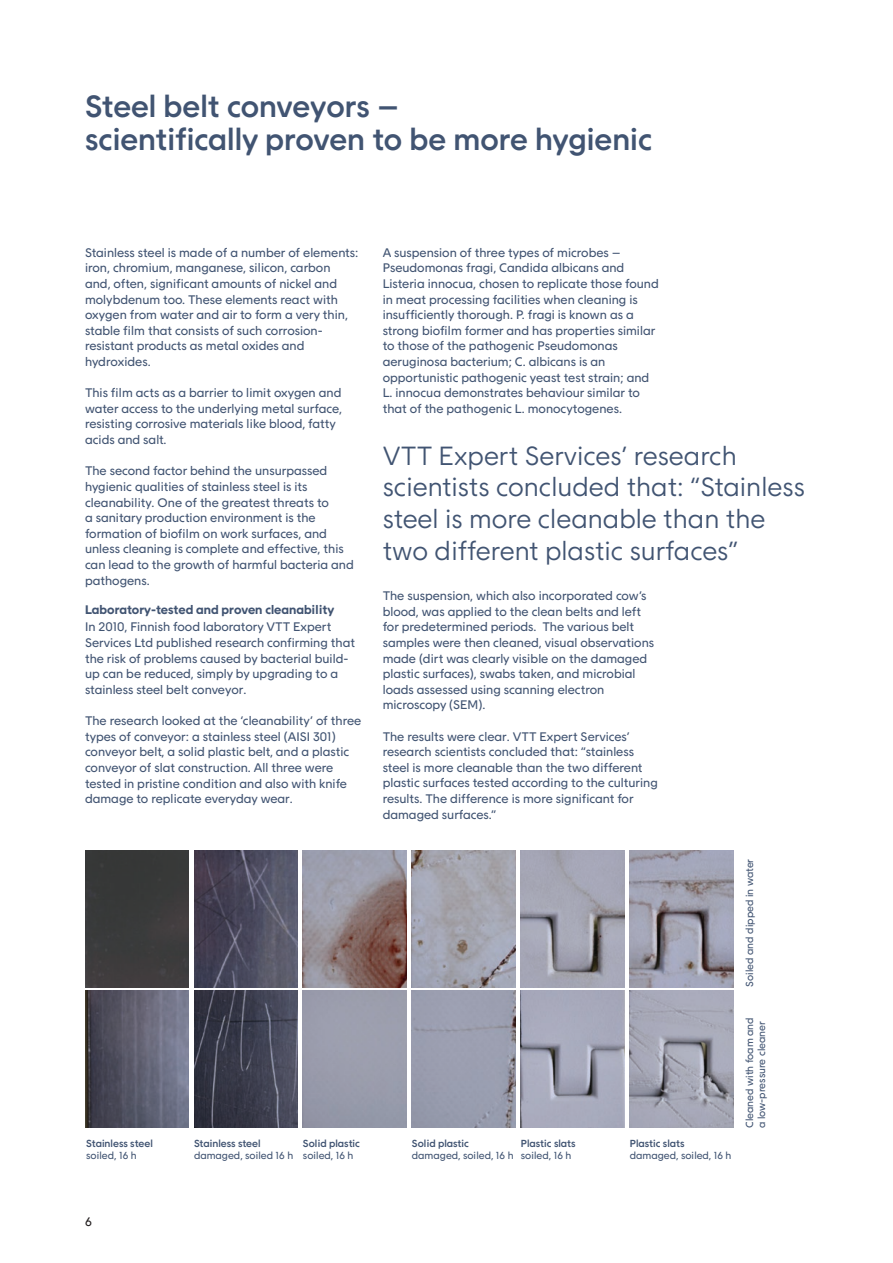
<style>
.page{position:relative;width:893px;height:1263px;background:#fff}
.page>*{position:absolute;margin:0;border:0;box-sizing:border-box;transform-origin:0 0}
.t1{font:500 31.5px/33px "IPCO Sans";color:#415472}
.t2{font:300 27px/31.5px "IPCO Sans";color:#415472}
.t3{font:12.75px/15.6px "IPCO Sans";color:#415472}
.t4{font:700 12.75px "IPCO Sans";color:#415472}
.t5{font:12.75px "IPCO Sans";color:#231f20}
.t6{font:10.5px/12px "IPCO Sans";color:#415472}
.t7{font:500 10.5px "IPCO Sans";color:#415472}
</style>
<div class="page">
<img style="left:85px;top:850px;width:104px;height:137px">
<img style="left:85px;top:990px;width:104px;height:138px">
<img style="left:194px;top:850px;width:104px;height:137px">
<img style="left:194px;top:990px;width:104px;height:138px">
<img style="left:303px;top:850px;width:104px;height:137px">
<img style="left:412px;top:850px;width:104px;height:137px">
<img style="left:412px;top:990px;width:104px;height:138px">
<img style="left:521px;top:850px;width:104px;height:137px">
<img style="left:521px;top:990px;width:104px;height:138px">
<img style="left:630px;top:850px;width:103px;height:137px">
<img style="left:630px;top:990px;width:103px;height:138px">
<h1 class="t1" style="left:85px;top:90px;width:569px">Steel belt conveyors –<br>scientifically proven to be more hygienic</h1>
<p class="t3" style="left:85px;top:245px;width:275px">Stainless steel is made of a number of elements: iron, chromium, manganese, silicon, carbon and, often, significant amounts of nickel and molybdenum too. These elements react with oxygen from water and air to form a very thin, stable film that consists of such corrosion&shy;resistant products as metal oxides and hydroxides.</p>
<p class="t3" style="left:85px;top:385px;width:259px">This film acts as a barrier to limit oxygen and water access to the underlying metal surface, resisting corrosive materials like blood, fatty acids and salt.</p>
<p class="t3" style="left:85px;top:463px;width:270px">The second factor behind the unsurpassed hygienic qualities of stainless steel is its cleanability. One of the greatest threats to<br>a sanitary production environment is the formation of biofilm on work surfaces, and unless cleaning is complete and effective, this can lead to the growth of harmful bacteria and pathogens.</p>
<p class="t4" style="left:85px;top:603px;width:251px">Laboratory-tested and proven cleanability</p>
<p class="t3" style="left:85px;top:619px;width:272px">In 2010, Finnish food laboratory VTT Expert Services Ltd published research confirming that the risk of problems caused by bacterial build&shy;up can be reduced, simply by upgrading to a stainless steel belt conveyor.</p>
<p class="t3" style="left:85px;top:713px;width:278px">The research looked at the ‘cleanability’ of three types of conveyor: a stainless steel (AISI 301) conveyor belt, a solid plastic belt, and a plastic conveyor of slat construction. All three were tested in pristine condition and also with knife damage to replicate everyday wear.</p>
<p class="t3" style="left:383px;top:245px;width:278px">A suspension of three types of microbes – Pseudomonas fragi, Candida albicans and Listeria innocua, chosen to replicate those found in meat processing facilities when cleaning is insufficiently thorough. P. fragi is known as a strong biofilm former and has properties similar to those of the pathogenic Pseudomonas aeruginosa bacterium; C. albicans is an opportunistic pathogenic yeast test strain; and L. innocua demonstrates behaviour similar to that of the pathogenic L. monocytogenes.</p>
<h2 class="t2" style="left:383px;top:440px;width:424px">VTT Expert Services’ research scientists concluded that: “Stainless steel is more cleanable than the two different plastic surfaces”</h2>
<p class="t3" style="left:383px;top:588px;width:273px">The suspension, which also incorporated cow’s blood, was applied to the clean belts and left for predetermined periods. The various belt samples were then cleaned, visual observations made (dirt was clearly visible on the damaged plastic surfaces), swabs taken, and microbial loads assessed using scanning electron microscopy (SEM).</p>
<p class="t3" style="left:383px;top:728px;width:277px">The results were clear. VTT Expert Services’ research scientists concluded that: “stainless steel is more cleanable than the two different plastic surfaces tested according to the culturing results. The difference is more significant for damaged surfaces.”</p>
<p class="t6" style="left:743px;top:987px;width:129px;rotate:-90deg">Soiled and dipped in water</p>
<p class="t6" style="left:743px;top:1128px;width:112px;rotate:-90deg">Cleaned with foam and a low-pressure cleaner</p>
<p class="t7" style="left:86px;top:1137px;width:68px">Stainless steel</p>
<p class="t6" style="left:86px;top:1149px;width:52px">soiled, 16 h</p>
<p class="t7" style="left:194px;top:1137px;width:68px">Stainless steel</p>
<p class="t6" style="left:194px;top:1149px;width:101px">damaged, soiled 16 h</p>
<p class="t7" style="left:303px;top:1137px;width:59px">Solid plastic</p>
<p class="t6" style="left:303px;top:1149px;width:52px">soiled, 16 h</p>
<p class="t7" style="left:412px;top:1137px;width:59px">Solid plastic</p>
<p class="t6" style="left:412px;top:1149px;width:103px">damaged, soiled, 16 h</p>
<p class="t7" style="left:521px;top:1137px;width:56px">Plastic slats</p>
<p class="t6" style="left:521px;top:1149px;width:52px">soiled, 16 h</p>
<p class="t7" style="left:630px;top:1137px;width:56px">Plastic slats</p>
<p class="t6" style="left:630px;top:1149px;width:103px">damaged, soiled, 16 h</p>
<p class="t5" style="left:85px;top:1214px;width:8px">6</p>
</div>
